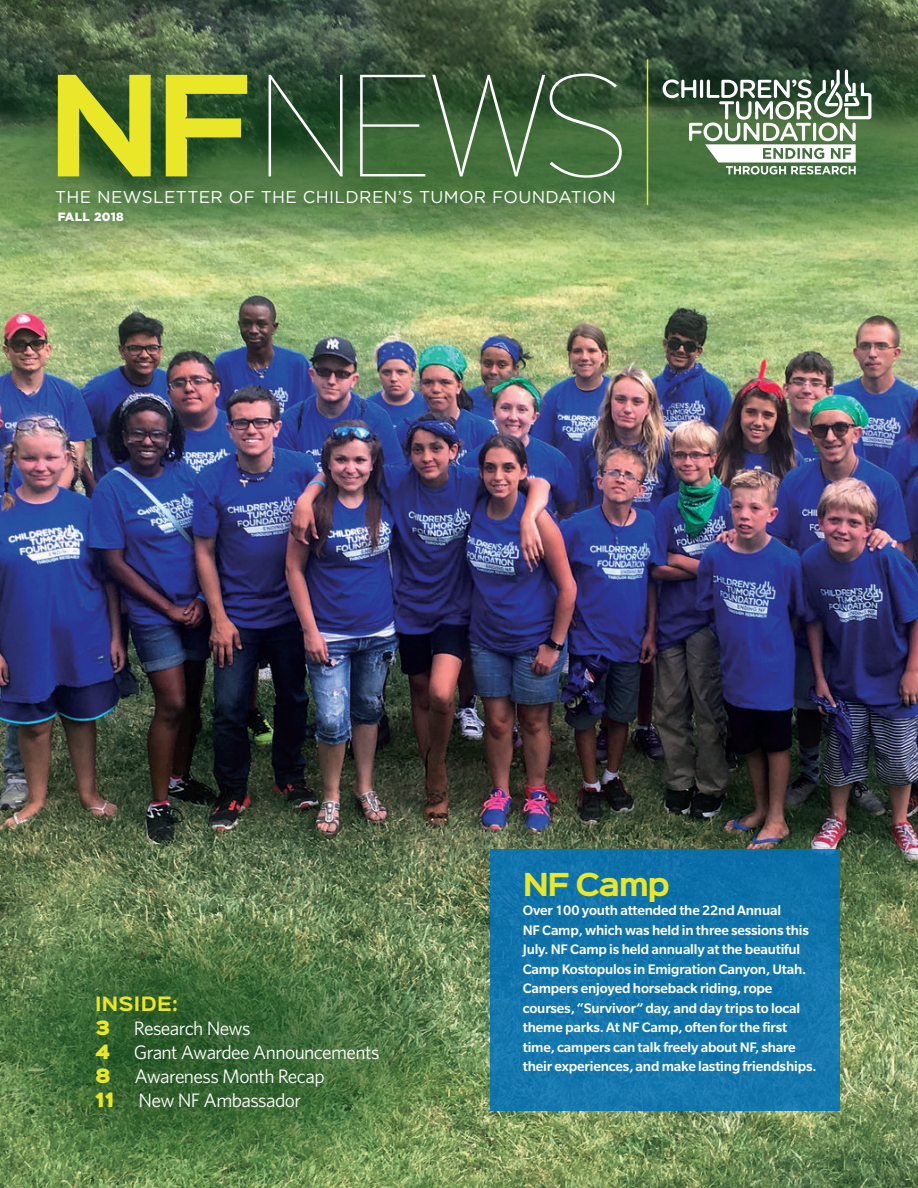
<style>
.page{position:relative;width:918px;height:1188px;background:#fff}
.page>*{position:absolute;margin:0;border:0;box-sizing:border-box;transform-origin:0 0}
.t1{font:100 125.4px "Sinkin Sans 100";color:#fff}
.t2{font:700 28.5px "Sinkin Sans 700";letter-spacing:-.05em;color:#e9e727}
.t3{font:19.5px/24px "Whitney";letter-spacing:-.03em;color:#fff}
.t4{font:700 17.85px "Sinkin Sans 700";letter-spacing:.02em;color:#e9e727}
.t5{font:17.1px "Gotham Rounded";letter-spacing:.02em;color:#fff}
.t6{font:500 15px/19.5px "Slate Pro";letter-spacing:-.01em;color:#fff}
.t7{font:900 12px "Gotham";letter-spacing:.03em;color:#fff}
.s1{font-family:"Sinkin Sans 700";font-weight:700;color:#e9e727}
.s2{font-family:"Sinkin Sans 900 X Black";font-size:17.85px;color:#e9e727}
</style>
<div class="page">
<img style="left:0;top:0;width:918px;height:1188px">
<svg style="left:0;top:914px;width:464px;height:274px;background:#567b45"></svg>
<svg style="left:0;top:59px;width:918px;height:183px;background:#4a6e40"></svg>
<div style="left:490px;top:849px;width:350px;height:261px;background:#1275ac"></div>
<svg style="left:663px;top:70px;width:208px;height:105px"></svg>
<hr style="left:647px;top:59px;width:1px;height:146px;background:#e9e727">
<h1 class="t1" style="left:47px;top:27px;width:583px"><span class="s1">NF</span>NEWS</h1>
<p class="t5" style="left:55px;top:185px;width:562px">THE NEWSLETTER OF THE CHILDREN’S TUMOR FOUNDATION</p>
<p class="t7" style="left:58px;top:210px;width:68px">FALL 2018</p>
<p class="t4" style="left:95px;top:994px;width:85px">INSIDE:</p>
<h3 class="t3" style="left:95px;top:1016px;width:286px"><span class="s2">3</span> Research News<br><span class="s2">4</span> Grant Awardee Announcements<br><span class="s2">8</span> Awareness Month Recap<br><span class="s2">11</span> New NF Ambassador</h3>
<h2 class="t2" style="left:523px;top:869px;width:149px">NF Camp</h2>
<p class="t6" style="left:523px;top:901px;width:295px">Over 100 youth attended the 22nd Annual<br>NF Camp, which was held in three sessions this July. NF Camp is held annually at the beautiful Camp Kostopulos in Emigration Canyon, Utah.<br>Campers enjoyed horseback riding, rope courses, “Survivor” day, and day trips to local theme parks. At NF Camp, often for the first time, campers can talk freely about NF, share their experiences, and make lasting friendships.</p>
</div>
